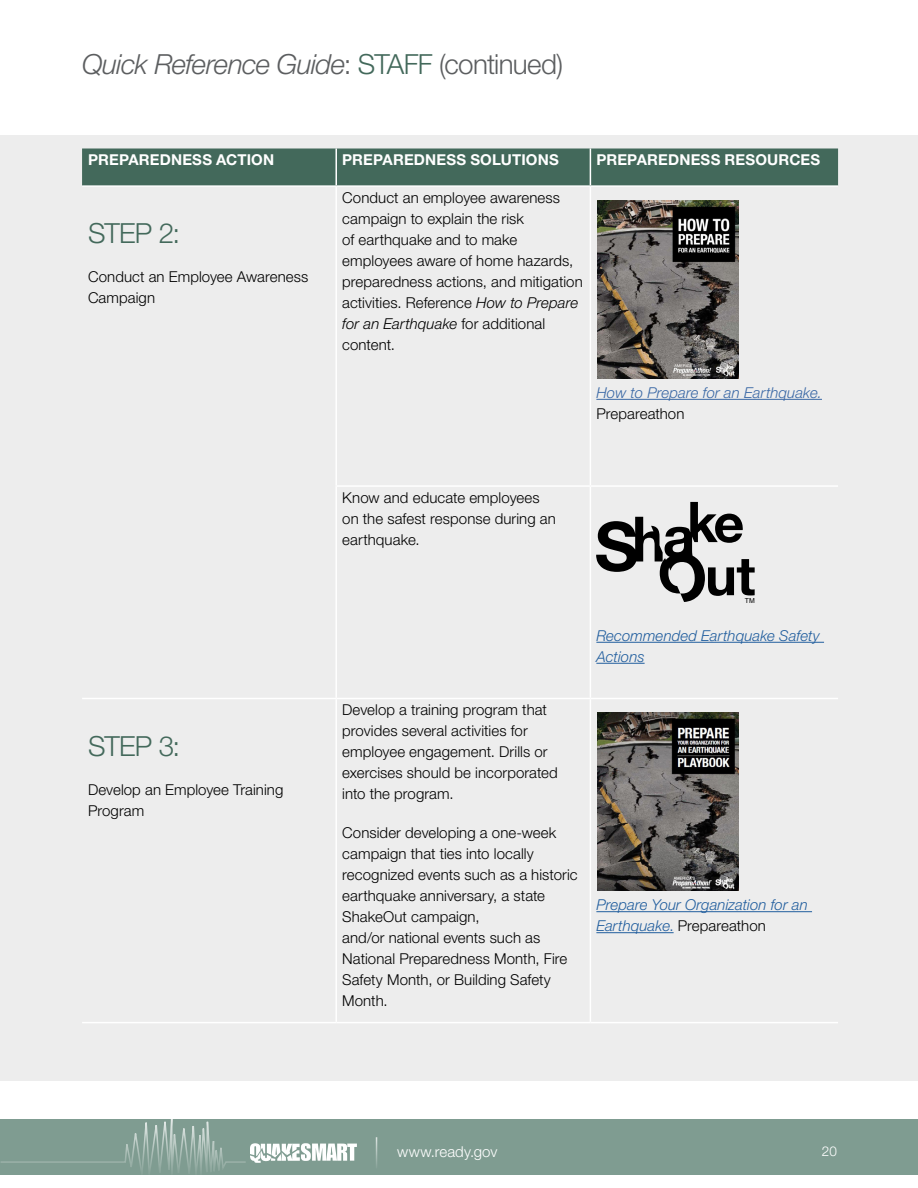
<style>
.page{position:relative;width:918px;height:1188px;background:#fff}
.page>*{position:absolute;margin:0;border:0;box-sizing:border-box;transform-origin:0 0}
.t1{font:italic 300 27.75px "Helvetica Neue LT Std";letter-spacing:-.02em;color:#5c5e60}
.t2{font:300 27.75px "Helvetica Neue LT Std";letter-spacing:-.035em;color:#43695b}
.t3{font:300 15px/21px "Helvetica Neue LT Std";letter-spacing:.005em;color:#000}
.t4{font:italic 300 15px/21px "Helvetica Neue LT Std";letter-spacing:.005em;color:#215e9e}
.t5{font:700 15px "Helvetica Neue LT Std";letter-spacing:.01em;color:#fff}
.t6{font:italic 300 15px/21px "Helvetica Neue LT Std";letter-spacing:.005em;color:#3a68a5}
.t7{font:300 15px "Helvetica Neue LT Std";letter-spacing:.01em;color:#fff}
.t8{font:300 13.5px "Helvetica Neue LT Std";color:#fff}
.t9{font:6.9px "Arial";color:#000}
.s1{font-style:normal}
.s2{font-style:normal;color:#43695b}
.s3{font-style:italic}
.s4{font-style:normal;color:#000}
</style>
<div class="page">
<div style="left:0;top:1119px;width:918px;height:55px;background:#7f9c91"></div>
<svg style="left:0;top:1119px;width:357px;height:56px"></svg>
<hr style="left:376px;top:1137px;width:1px;height:32px;background:#fff">
<div style="left:0;top:135px;width:918px;height:946px;background:#ededed"></div>
<div style="left:82px;top:148px;width:756px;height:37px;background:#43695b"></div>
<hr style="left:335px;top:148px;width:2px;height:37px;background:#fff">
<hr style="left:590px;top:148px;width:1px;height:37px;background:#fff">
<hr style="left:82px;top:185px;width:254px;height:2px;background:#fff">
<hr style="left:336px;top:185px;width:254px;height:2px;background:#fff">
<hr style="left:590px;top:185px;width:248px;height:2px;background:#fff">
<hr style="left:335px;top:485px;width:255px;height:2px;background:#fff">
<hr style="left:590px;top:485px;width:248px;height:2px;background:#fff">
<hr style="left:82px;top:698px;width:254px;height:1px;background:#fff">
<hr style="left:336px;top:698px;width:254px;height:1px;background:#fff">
<hr style="left:590px;top:698px;width:248px;height:1px;background:#fff">
<hr style="left:335px;top:187px;width:2px;height:298px;background:#fff">
<hr style="left:590px;top:187px;width:1px;height:298px;background:#fff">
<hr style="left:335px;top:487px;width:2px;height:211px;background:#fff">
<hr style="left:590px;top:487px;width:1px;height:211px;background:#fff">
<hr style="left:335px;top:699px;width:2px;height:323px;background:#fff">
<hr style="left:590px;top:699px;width:1px;height:323px;background:#fff">
<hr style="left:82px;top:1022px;width:254px;height:1px;background:#fff">
<hr style="left:336px;top:1022px;width:254px;height:1px;background:#fff">
<hr style="left:590px;top:1022px;width:248px;height:1px;background:#fff">
<hr style="left:596px;top:399px;width:226px;height:1px;background:#3a68a5">
<hr style="left:596px;top:642px;width:228px;height:1px;background:#215e9e">
<hr style="left:596px;top:663px;width:49px;height:1px;background:#215e9e">
<hr style="left:596px;top:911px;width:216px;height:1px;background:#215e9e">
<hr style="left:596px;top:932px;width:78px;height:1px;background:#215e9e">
<img style="left:597px;top:200px;width:142px;height:179px">
<img style="left:597px;top:713px;width:142px;height:178px">
<svg style="left:596px;top:502px;width:159px;height:100px"></svg>
<h1 class="t1" style="left:82px;top:47px;width:483px">Quick Reference Guide<span class="s1">:</span> <span class="s2">STAFF</span> <span class="s1">(continued)</span></h1>
<p class="t5" style="left:88px;top:151px;width:188px">PREPAREDNESS ACTION</p>
<p class="t5" style="left:342px;top:151px;width:218px">PREPAREDNESS SOLUTIONS</p>
<p class="t5" style="left:596px;top:151px;width:225px">PREPAREDNESS RESOURCES</p>
<p class="t2" style="left:88px;top:217px;width:93px">STEP 2:</p>
<p class="t3" style="left:88px;top:266px;width:222px">Conduct an Employee Awareness<br>Campaign</p>
<p class="t2" style="left:88px;top:729px;width:94px">STEP 3:</p>
<p class="t3" style="left:88px;top:779px;width:197px">Develop an Employee Training<br>Program</p>
<p class="t3" style="left:342px;top:187px;width:242px">Conduct an employee awareness campaign to explain the risk<br>of earthquake and to make employees aware of home hazards, preparedness actions, and mitigation activities. Reference <span class="s3">How to Prepare for an Earthquake</span> for additional content.</p>
<p class="t6" style="left:596px;top:382px;width:227px">How to Prepare for an Earthquake.<br><span class="s4">Prepareathon</span></p>
<p class="t3" style="left:342px;top:487px;width:215px">Know and educate employees on the safest response during an earthquake.</p>
<p class="t3" style="left:342px;top:699px;width:217px">Develop a training program that provides several activities for employee engagement. Drills or exercises should be incorporated into the program.</p>
<p class="t3" style="left:342px;top:822px;width:237px">Consider developing a one-week campaign that ties into locally recognized events such as a historic earthquake anniversary, a state<br>ShakeOut campaign,<br>and/or national events such as<br>National Preparedness Month, Fire<br>Safety Month, or Building Safety<br>Month.</p>
<p class="t9" style="left:745px;top:596px;width:11px">TM</p>
<p class="t4" style="left:596px;top:625px;width:225px">Recommended Earthquake Safety<br>Actions</p>
<p class="t4" style="left:596px;top:894px;width:213px">Prepare Your Organization for an<br>Earthquake<span class="s1">.</span> <span class="s4">Prepareathon</span></p>
<p class="t7" style="left:397px;top:1142px;width:102px">www.ready.gov</p>
<p class="t8" style="left:822px;top:1143px;width:17px">20</p>
</div>
